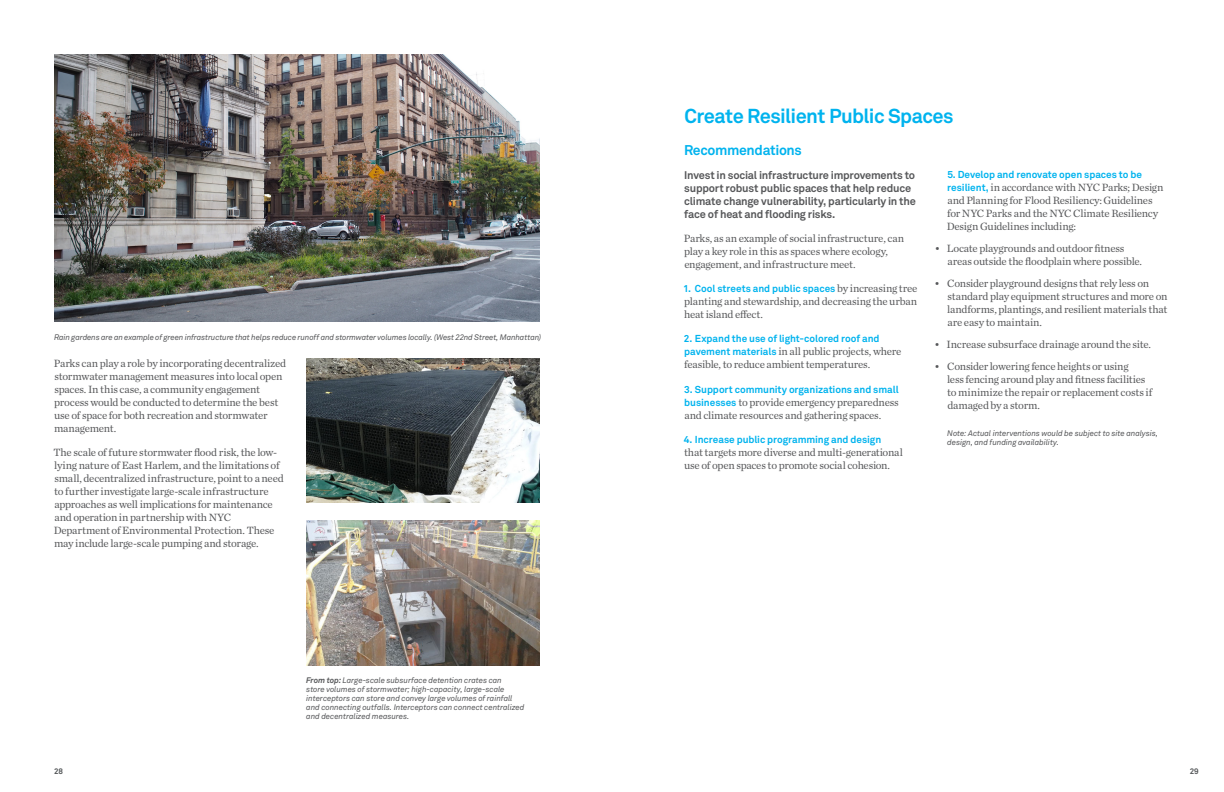
<style>
.page{position:relative;width:1224px;height:792px;background:#fff}
.page>*{position:absolute;margin:0;border:0;box-sizing:border-box;transform-origin:0 0}
.Copy-Head-DkGr{font:700 20px "Akkurat";letter-spacing:-.03em;color:#00b3ee}
.Copy-Subhead-Blue{font:700 14px "Akkurat";letter-spacing:-.025em;color:#00b3ee}
.Copy-Subhead-DkGr{font:11px/13px "Chronicle Text G1";letter-spacing:-.02em;color:#57585a}
.Copy-Gray_bold{font:700 11px/13px "Akkurat";letter-spacing:-.02em;color:#57585a}
.Copy-Subhead-DkGr-2{font:700 10px "Akkurat";letter-spacing:-.005em;color:#00b3ee}
.Copy-Subhead-DkGr-3{font:italic 8px/9px "Akkurat";letter-spacing:-.015em;color:#57585a}
.t1{font:700 8px "Akkurat";color:#545759}
.s1{font-weight:700}
.s2{font-family:"Chronicle Text G1";font-weight:400;font-size:11px;color:#57585a}
.s3{font-family:"Akkurat";font-weight:700;font-size:10px;color:#00b3ee}
</style>
<div class="page">
<img style="left:306px;top:358px;width:234px;height:145px">
<img style="left:54px;top:54px;width:486px;height:268px">
<img style="left:306px;top:521px;width:234px;height:144px">
<p class="Copy-Subhead-DkGr-3" style="left:54px;top:333px;width:489px">Rain gardens are an example of green infrastructure that helps reduce runoff and stormwater volumes locally. (West 22nd Street, Manhattan)</p>
<p class="Copy-Subhead-DkGr" style="left:54px;top:356px;width:234px">Parks can play a role by incorporating decentralized stormwater management measures into local open spaces. In this case, a community engagement process would be conducted to determine the best use of space for both recreation and stormwater management.</p>
<p class="Copy-Subhead-DkGr" style="left:54px;top:445px;width:232px">The scale of future stormwater flood risk, the low&shy;lying nature of East Harlem, and the limitations of small, decentralized infrastructure, point to a need to further investigate large-scale infrastructure approaches as well implications for maintenance and operation in partnership with NYC Department of Environmental Protection. These may include large-scale pumping and storage.</p>
<p class="Copy-Subhead-DkGr-3" style="left:306px;top:676px;width:220px"><span class="s1">From top:</span> Large-scale subsurface detention crates can<br>store volumes of stormwater; high-capacity, large-scale interceptors can store and convey large volumes of rainfall and connecting outfalls. Interceptors can connect centralized and decentralized measures.</p>
<p class="Copy-Head-DkGr" style="left:684px;top:104px;width:271px">Create Resilient Public Spaces</p>
<p class="Copy-Subhead-Blue" style="left:684px;top:141px;width:119px">Recommendations</p>
<p class="Copy-Gray_bold" style="left:684px;top:169px;width:233px">Invest in social infrastructure improvements to support robust public spaces that help reduce climate change vulnerability, particularly in the face of heat and flooding risks.</p>
<p class="Copy-Subhead-DkGr" style="left:684px;top:231px;width:222px">Parks, as an example of social infrastructure, can play a key role in this as spaces where ecology, engagement, and infrastructure meet.</p>
<p class="Copy-Subhead-DkGr-2" style="left:683px;top:282px;width:236px">1. Cool streets and public spaces <span class="s2">by increasing tree</span></p>
<p class="Copy-Subhead-DkGr" style="left:684px;top:294px;width:234px">planting and stewardship, and decreasing the urban heat island effect.</p>
<p class="Copy-Subhead-DkGr-2" style="left:684px;top:333px;width:197px">2. Expand the use of light-colored roof and</p>
<p class="Copy-Subhead-DkGr" style="left:684px;top:345px;width:219px"><span class="s3">pavement materials</span> in all public projects, where feasible, to reduce ambient temperatures.</p>
<p class="Copy-Subhead-DkGr-2" style="left:684px;top:383px;width:216px">3. Support community organizations and small</p>
<p class="Copy-Subhead-DkGr" style="left:684px;top:395px;width:216px"><span class="s3">businesses</span> to provide emergency preparedness and climate resources and gathering spaces.</p>
<p class="Copy-Subhead-DkGr-2" style="left:684px;top:433px;width:199px">4. Increase public programming and design</p>
<p class="Copy-Subhead-DkGr" style="left:684px;top:445px;width:220px">that targets more diverse and multi-generational use of open spaces to promote social cohesion.</p>
<p class="Copy-Subhead-DkGr-2" style="left:947px;top:168px;width:196px">5. Develop and renovate open spaces to be</p>
<p class="Copy-Subhead-DkGr" style="left:947px;top:180px;width:218px"><span class="s3">resilient,</span> in accordance with NYC Parks; Design and Planning for Flood Resiliency: Guidelines for NYC Parks and the NYC Climate Resiliency Design Guidelines including:</p>
<p class="Copy-Subhead-DkGr" style="left:947px;top:241px;width:196px;text-indent:-13px">• Locate playgrounds and outdoor fitness areas outside the floodplain where possible.</p>
<p class="Copy-Subhead-DkGr" style="left:947px;top:276px;width:222px;text-indent:-13px">• Consider playground designs that rely less on standard play equipment structures and more on landforms, plantings, and resilient materials that are easy to maintain.</p>
<p class="Copy-Subhead-DkGr" style="left:935px;top:337px;width:218px">• Increase subsurface drainage around the site.</p>
<p class="Copy-Subhead-DkGr" style="left:947px;top:359px;width:207px;text-indent:-13px">• Consider lowering fence heights or using<br>less fencing around play and fitness facilities to minimize the repair or replacement costs if damaged by a storm.</p>
<p class="Copy-Subhead-DkGr-3" style="left:947px;top:429px;width:212px">Note: Actual interventions would be subject to site analysis, design, and funding availability.</p>
<p class="t1" style="left:54px;top:766px;width:10px">28</p>
<p class="t1" style="left:1190px;top:766px;width:10px">29</p>
</div>
